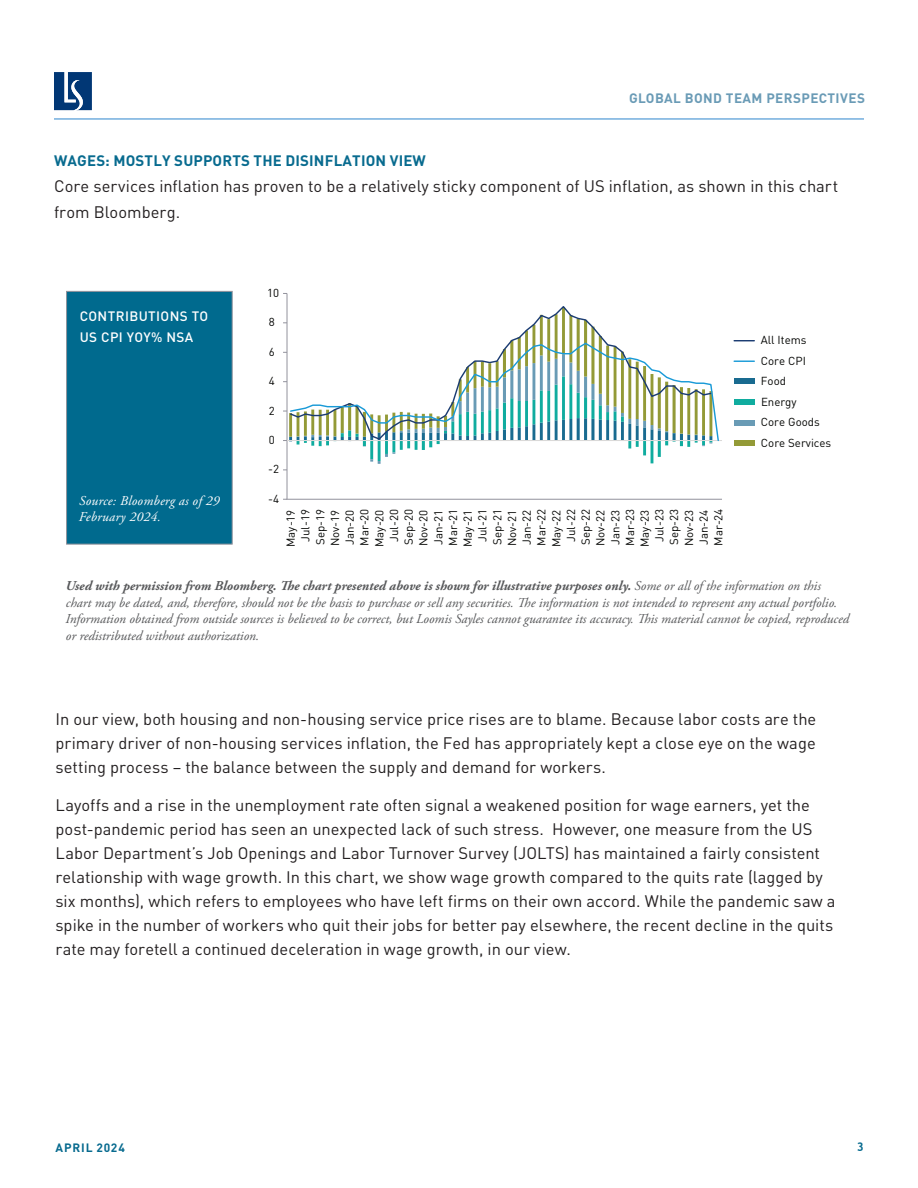
<style>
.page{position:relative;width:918px;height:1188px;background:#fff}
.page>*{position:absolute;margin:0;border:0;box-sizing:border-box;transform-origin:0 0}
.Body_Copy{font:16.5px/24px "DINOT";color:#231f20}
.Sub_Head_new{font:700 15px "DINOT";letter-spacing:.01em;color:#086b8f}
.Legal_Disclosure{font:italic 13.5px/16.5px "Adobe Garamond Pro";color:#57585a}
.t1{font:italic 13.5px/16.5px "Adobe Garamond Pro";letter-spacing:.02em;color:#fff}
.t2{font:500 13.5px/21px "DINOT";letter-spacing:.03em;color:#fff}
.t3{font:700 13.5px "DINOT";letter-spacing:.03em;color:#6a9bb6}
.t4{font:700 12px "DINOT";letter-spacing:.07em;color:#086b8f}
.t5{font:700 12px "Trebuchet MS";color:#086b8f}
.t6{font:11.55px/14.7px "DINOT";color:#040503}
.s1{font-weight:700}
</style>
<div class="page">
<hr style="left:287px;top:293px;width:1px;height:206px;background:#92929c">
<hr style="left:287px;top:440px;width:435px;height:1px;background:#dad9d8">
<svg style="left:509px;top:306px;width:97px;height:36px"></svg>
<svg style="left:283px;top:342px;width:436px;height:122px"></svg>
<div style="left:734px;top:378px;width:20px;height:6px;background:#196b90"></div>
<div style="left:734px;top:399px;width:20px;height:6px;background:#10ac9f"></div>
<div style="left:734px;top:420px;width:20px;height:6px;background:#699bb5"></div>
<div style="left:734px;top:440px;width:20px;height:6px;background:#939a37"></div>
<svg style="left:734px;top:340px;width:20px;height:1px"></svg>
<svg style="left:734px;top:361px;width:20px;height:1px"></svg>
<hr style="left:287px;top:499px;width:435px;height:1px;background:#92929c">
<div style="left:66px;top:291px;width:167px;height:253px;background:#006a8e;border:1px solid #91929b"></div>
<hr style="left:54px;top:118px;width:810px;height:2px;background:#73aede">
<svg style="left:54px;top:72px;width:38px;height:38px"></svg>
<p class="t3" style="left:629px;top:90px;width:237px">GLOBAL BOND TEAM PERSPECTIVES</p>
<p class="Sub_Head_new" style="left:54px;top:151px;width:373px">WAGES: MOSTLY SUPPORTS THE DISINFLATION VIEW</p>
<p class="Body_Copy" style="left:54px;top:173px;width:786px;line-height:26.2px">Core services inflation has proven to be a relatively sticky component of US inflation, as shown in this chart from Bloomberg.</p>
<p class="t2" style="left:80px;top:306px;width:130px">CONTRIBUTIONS TO<br>US CPI YOY% NSA</p>
<p class="t1" style="left:79px;top:493px;width:142px">Source: Bloomberg as of 29<br>February 2024.</p>
<p class="t6" style="left:267px;top:285px;width:13px">10</p>
<p class="t6" style="left:269px;top:315px;width:8px">8</p>
<p class="t6" style="left:269px;top:344px;width:8px">6</p>
<p class="t6" style="left:269px;top:373px;width:8px">4</p>
<p class="t6" style="left:269px;top:403px;width:8px">2</p>
<p class="t6" style="left:269px;top:432px;width:8px">0</p>
<p class="t6" style="left:268px;top:462px;width:12px">-2</p>
<p class="t6" style="left:268px;top:491px;width:12px">-4</p>
<p class="t6" style="left:283px;top:547px;width:40px;text-align:center;rotate:-90deg">May-19<br>Jul-19<br>Sep-19<br>Nov-19<br>Jan-20<br>Mar-20<br>May-20<br>Jul-20<br>Sep-20<br>Nov-20<br>Jan-21<br>Mar-21<br>May-21<br>Jul-21<br>Sep-21<br>Nov-21<br>Jan-22<br>Mar-22<br>May-22<br>Jul-22<br>Sep-22<br>Nov-22<br>Jan-23<br>Mar-23<br>May-23<br>Jul-23<br>Sep-23<br>Nov-23<br>Jan-24<br>Mar-24</p>
<p class="t6" style="left:761px;top:330px;width:47px;line-height:20.5px">All Items<br>Core CPI</p>
<p class="t6" style="left:761px;top:371px;width:72px;line-height:20.5px">Food<br>Energy<br>Core Goods<br>Core Services</p>
<p class="Legal_Disclosure" style="left:65px;top:578px;width:785px"><span class="s1">Used with permission from Bloomberg. The chart presented above is shown for illustrative purposes only.</span> Some or all of the information on this chart may be dated, and, therefore, should not be the basis to purchase or sell any securities. The information is not intended to represent any actual portfolio.<br>Information obtained from outside sources is believed to be correct, but Loomis Sayles cannot guarantee its accuracy. This material cannot be copied, reproduced or redistributed without authorization.</p>
<p class="Body_Copy" style="left:56px;top:707px;width:762px;text-align:justify">In our view, both housing and non-housing service price rises are to blame. Because labor costs are the primary driver of non-housing services inflation, the Fed has appropriately kept a close eye on the wage setting process – the balance between the supply and demand for workers.</p>
<p class="Body_Copy" style="left:56px;top:792px;width:781px">Layoffs and a rise in the unemployment rate often signal a weakened position for wage earners, yet the post-pandemic period has seen an unexpected lack of such stress. However, one measure from the US Labor Department’s Job Openings and Labor Turnover Survey (JOLTS) has maintained a fairly consistent relationship with wage growth. In this chart, we show wage growth compared to the quits rate (lagged by six months), which refers to employees who have left firms on their own accord. While the pandemic saw a spike in the number of workers who quit their jobs for better pay elsewhere, the recent decline in the quits rate may foretell a continued deceleration in wage growth, in our view.</p>
<p class="t4" style="left:56px;top:1140px;width:71px">APRIL 2024</p>
<p class="t5" style="left:857px;top:1140px;width:9px">3</p>
</div>
